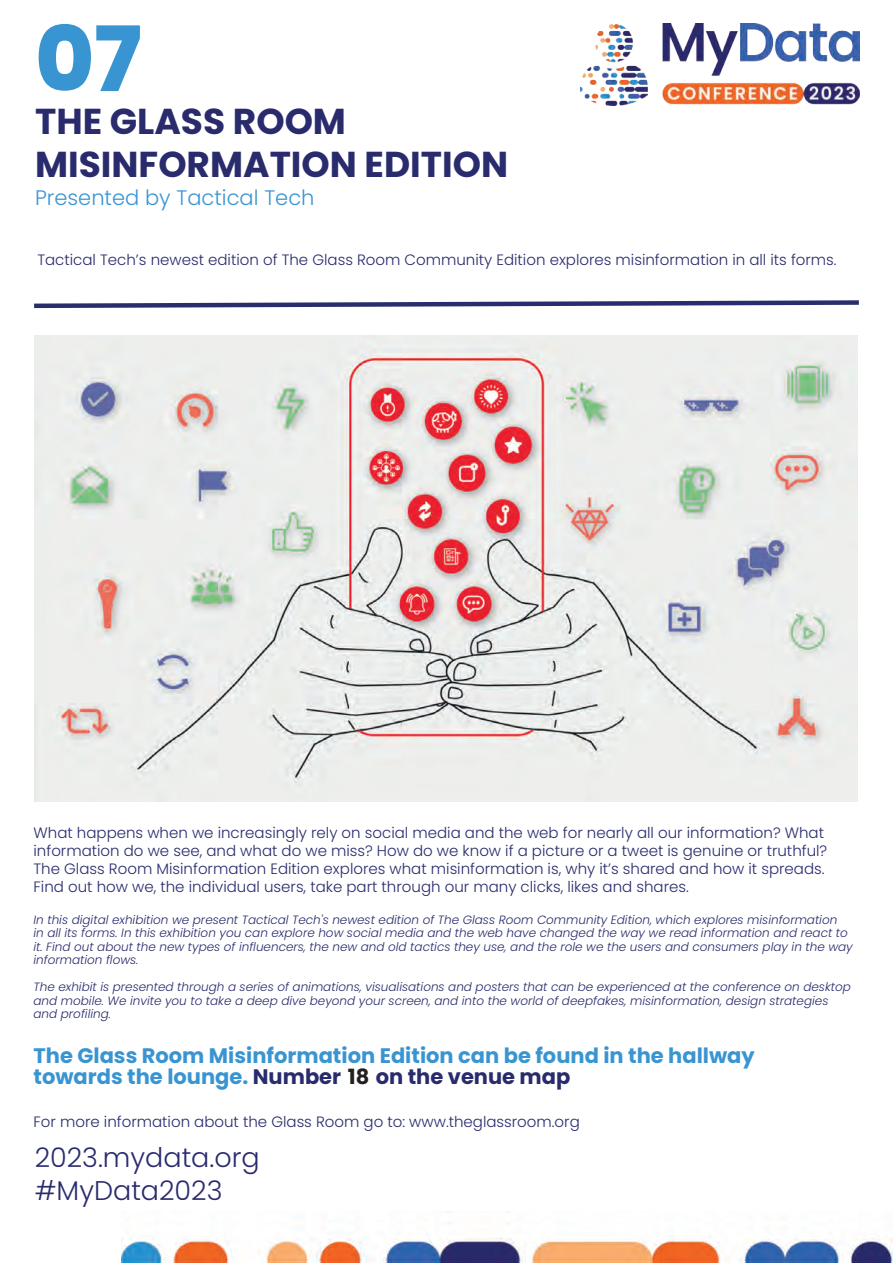
<style>
.page{position:relative;width:893px;height:1263px;background:#fff}
.page>*{position:absolute;margin:0;border:0;box-sizing:border-box;transform-origin:0 0}
.t1{font:800 90px "Poppins";color:#3995d2}
.t2{font:700 36px/43.2px "Poppins";color:#292b6d}
.t3{font:300 27px/32.4px "Poppins";color:#292b6d}
.t4{font:700 21px/21px "Poppins";color:#3995d2}
.t5{font:300 21px "Poppins";color:#3995d2}
.t6{font:700 21px "Poppins";color:#241f1f}
.t7{font:300 15px/18px "Poppins";color:#292b6d}
.t8{font:italic 300 12px/13.5px "Poppins";color:#292b6d}
.s1{color:#292b6d}
</style>
<div class="page">
<img style="left:122px;top:1260px;width:771px;height:3px">
<img style="left:580px;top:24px;width:279px;height:82px">
<svg style="left:34px;top:300px;width:825px;height:9px"></svg>
<img style="left:35px;top:335px;width:822px;height:466px">
<img style="left:122px;top:1222px;width:771px;height:38px">
<h1 class="t1" style="left:35px;top:7px;width:108px">07</h1>
<h2 class="t2" style="left:35px;top:100px;width:474px">THE GLASS ROOM<br>MISINFORMATION EDITION</h2>
<h3 class="t5" style="left:35px;top:185px;width:281px">Presented by Tactical Tech</h3>
<p class="t7" style="left:37px;top:251px;width:801px">Tactical Tech’s newest edition of The Glass Room Community Edition explores misinformation in all its forms.</p>
<p class="t7" style="left:34px;top:824px;width:795px">What happens when we increasingly rely on social media and the web for nearly all our information? What information do we see, and what do we miss? How do we know if a picture or a tweet is genuine or truthful?<br>The Glass Room Misinformation Edition explores what misinformation is, why it’s shared and how it spreads.<br>Find out how we, the individual users, take part through our many clicks, likes and shares.</p>
<p class="t8" style="left:34px;top:913px;width:821px">In this digital exhibition we present Tactical Tech's newest edition of The Glass Room Community Edition, which explores misinformation<br>in all its forms. In this exhibition you can explore how social media and the web have changed the way we read information and react to it. Find out about the new types of influencers, the new and old tactics they use, and the role we the users and consumers play in the way information flows.</p>
<p class="t8" style="left:34px;top:980px;width:819px">The exhibit is presented through a series of animations, visualisations and posters that can be experienced at the conference on desktop and mobile. We invite you to take a deep dive beyond your screen, and into the world of deepfakes, misinformation, design strategies and profiling.</p>
<h3 class="t4" style="left:34px;top:1045px;width:723px">The Glass Room Misinformation Edition can be found in the hallway towards the lounge. <span class="s1">Number 20 on the venue map</span></h3>
<h3 class="t6" style="left:348px;top:1065px;width:23px">18</h3>
<p class="t7" style="left:34px;top:1113px;width:548px">For more information about the Glass Room go to: www.theglassroom.org</p>
<h3 class="t3" style="left:35px;top:1142px;width:227px">2023.mydata.org #MyData2023</h3>
</div>
